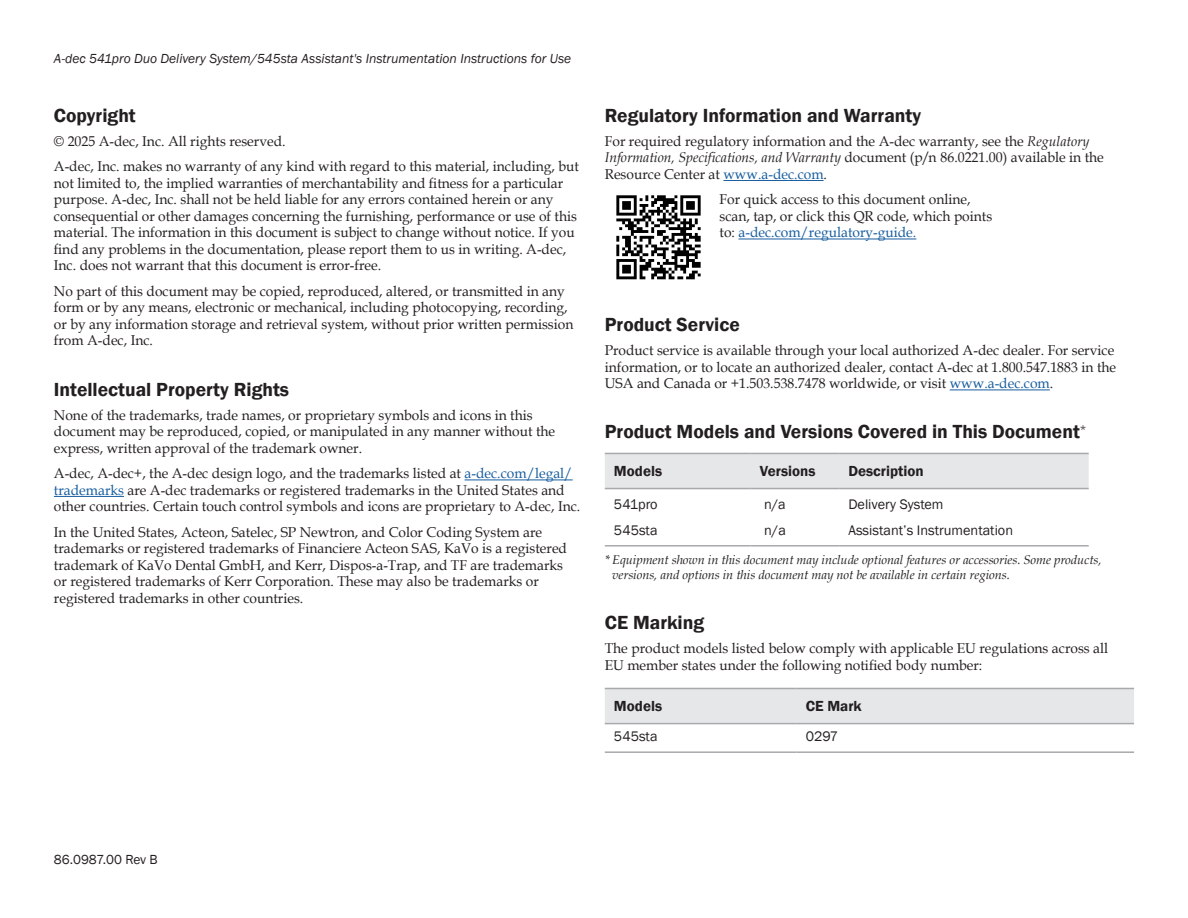
<style>
.page{position:relative;width:1188px;height:918px;background:#fff}
.page>*{position:absolute;margin:0;border:0;box-sizing:border-box;transform-origin:0 0}
.t1{font:600 19.5px "Franklin Gothic";color:#231f20}
.t2{font:600 15px "Franklin Gothic";color:#231f20}
.t3{font:14.25px/16.5px "Book Antiqua";color:#231f20}
.t4{font:14.25px "Franklin Gothic";color:#231f20}
.t5{font:italic 13.5px "Franklin Gothic";color:#231f20}
.t6{font:13.5px "Franklin Gothic";color:#231f20}
.t7{font:italic 12.75px/14.2px "Book Antiqua";letter-spacing:-.005em;color:#231f20}
.s1{color:#175d9e}
.s2{font-style:italic}
</style>
<div class="page">
<hr style="left:723px;top:180px;width:100px;height:1px;background:#175d9e">
<hr style="left:738px;top:239px;width:178px;height:1px;background:#175d9e">
<hr style="left:950px;top:389px;width:100px;height:1px;background:#175d9e">
<img style="left:616px;top:195px;width:85px;height:85px">
<div style="left:605px;top:454px;width:484px;height:34px;background:#e6e7e9"></div>
<hr style="left:605px;top:453px;width:146px;height:1px;background:#a8a9ad">
<hr style="left:751px;top:453px;width:88px;height:1px;background:#a8a9ad">
<hr style="left:839px;top:453px;width:250px;height:1px;background:#a8a9ad">
<hr style="left:605px;top:488px;width:146px;height:1px;background:#a8a9ad">
<hr style="left:751px;top:488px;width:88px;height:1px;background:#a8a9ad">
<hr style="left:839px;top:488px;width:250px;height:1px;background:#a8a9ad">
<hr style="left:605px;top:545px;width:146px;height:1px;background:#a8a9ad">
<hr style="left:751px;top:545px;width:88px;height:1px;background:#a8a9ad">
<hr style="left:839px;top:545px;width:250px;height:1px;background:#a8a9ad">
<div style="left:605px;top:689px;width:529px;height:34px;background:#e6e7e9"></div>
<hr style="left:605px;top:751px;width:191px;height:2px;background:#a8a9ad">
<hr style="left:796px;top:751px;width:338px;height:2px;background:#a8a9ad">
<hr style="left:605px;top:688px;width:191px;height:1px;background:#a8a9ad">
<hr style="left:796px;top:688px;width:338px;height:1px;background:#a8a9ad">
<hr style="left:605px;top:723px;width:191px;height:1px;background:#a8a9ad">
<hr style="left:796px;top:723px;width:338px;height:1px;background:#a8a9ad">
<hr style="left:465px;top:479px;width:108px;height:1px;background:#175d9e">
<hr style="left:54px;top:496px;width:70px;height:1px;background:#175d9e">
<p class="t5" style="left:54px;top:50px;width:519px">A-dec 541pro Duo Delivery System/545sta Assistant's Instrumentation Instructions for Use</p>
<h1 class="t1" style="left:54px;top:103px;width:83px">Copyright</h1>
<p class="t3" style="left:54px;top:128px;width:527px;line-height:25.5px">© 2025 A-dec, Inc. All rights reserved.<br>A-dec, Inc. makes no warranty of any kind with regard to this material, including, but</p>
<p class="t3" style="left:54px;top:174px;width:525px">not limited to, the implied warranties of merchantability and fitness for a particular purpose. A-dec, Inc. shall not be held liable for any errors contained herein or any consequential or other damages concerning the furnishing, performance or use of this material. The information in this document is subject to change without notice. If you find any problems in the documentation, please report them to us in writing. A-dec, Inc. does not warrant that this document is error-free.</p>
<p class="t3" style="left:54px;top:282px;width:521px">No part of this document may be copied, reproduced, altered, or transmitted in any form or by any means, electronic or mechanical, including photocopying, recording, or by any information storage and retrieval system, without prior written permission from A-dec, Inc.</p>
<h1 class="t1" style="left:54px;top:377px;width:237px">Intellectual Property Rights</h1>
<p class="t3" style="left:54px;top:406px;width:503px">None of the trademarks, trade names, or proprietary symbols and icons in this document may be reproduced, copied, or manipulated in any manner without the express, written approval of the trademark owner.</p>
<p class="t3" style="left:54px;top:465px;width:528px">A-dec, A-dec+, the A-dec design logo, and the trademarks listed at <span class="s1">a-dec.com/legal/ trademarks</span> are A-dec trademarks or registered trademarks in the United States and other countries. Certain touch control symbols and icons are proprietary to A-dec, Inc.</p>
<p class="t3" style="left:54px;top:523px;width:515px">In the United States, Acteon, Satelec, SP Newtron, and Color Coding System are trademarks or registered trademarks of Financiere Acteon SAS, KaVo is a registered trademark of KaVo Dental GmbH, and Kerr, Dispos-a-Trap, and TF are trademarks or registered trademarks of Kerr Corporation. These may also be trademarks or registered trademarks in other countries.</p>
<h1 class="t1" style="left:605px;top:103px;width:318px">Regulatory Information and Warranty</h1>
<p class="t3" style="left:605px;top:132px;width:500px">For required regulatory information and the A-dec warranty, see the <span class="s2">Regulatory<br>Information, Specifications, and Warranty</span> document (p/n 86.0221.00) available in the<br>Resource Center at <span class="s1">www.a-dec.com</span>.</p>
<p class="t3" style="left:719px;top:191px;width:274px">For quick access to this document online, scan, tap, or click this QR code, which points to: <span class="s1">a-dec.com/regulatory-guide.</span></p>
<h1 class="t1" style="left:605px;top:312px;width:137px">Product Service</h1>
<p class="t3" style="left:605px;top:342px;width:513px">Product service is available through your local authorized A-dec dealer. For service information, or to locate an authorized dealer, contact A-dec at 1.800.547.1883 in the<br>USA and Canada or +1.503.538.7478 worldwide, or visit <span class="s1">www.a-dec.com</span>.</p>
<h1 class="t1" style="left:605px;top:420px;width:483px">Product Models and Versions Covered in This Document<sup>*</sup></h1>
<p class="t2" style="left:614px;top:462px;width:50px">Models</p>
<p class="t2" style="left:760px;top:462px;width:57px">Versions</p>
<p class="t2" style="left:848px;top:462px;width:77px">Description</p>
<p class="t4" style="left:614px;top:496px;width:45px">541pro</p>
<p class="t4" style="left:764px;top:496px;width:23px">n/a</p>
<p class="t4" style="left:848px;top:496px;width:97px">Delivery System</p>
<p class="t4" style="left:614px;top:521px;width:45px">545sta</p>
<p class="t4" style="left:764px;top:521px;width:23px">n/a</p>
<p class="t4" style="left:848px;top:521px;width:166px">Assistant’s Instrumentation</p>
<p class="t7" style="left:612px;top:552px;width:491px;text-indent:-7px">* Equipment shown in this document may include optional features or accessories. Some products, versions, and options in this document may not be available in certain regions.</p>
<h1 class="t1" style="left:605px;top:610px;width:101px">CE Marking</h1>
<p class="t3" style="left:605px;top:640px;width:505px">The product models listed below comply with applicable EU regulations across all<br>EU member states under the following notified body number:</p>
<p class="t2" style="left:614px;top:697px;width:50px">Models</p>
<p class="t2" style="left:806px;top:697px;width:58px">CE Mark</p>
<p class="t4" style="left:614px;top:728px;width:45px">545sta</p>
<p class="t4" style="left:806px;top:728px;width:34px">0297</p>
<p class="t6" style="left:54px;top:851px;width:105px">86.0987.00 Rev B</p>
</div>
